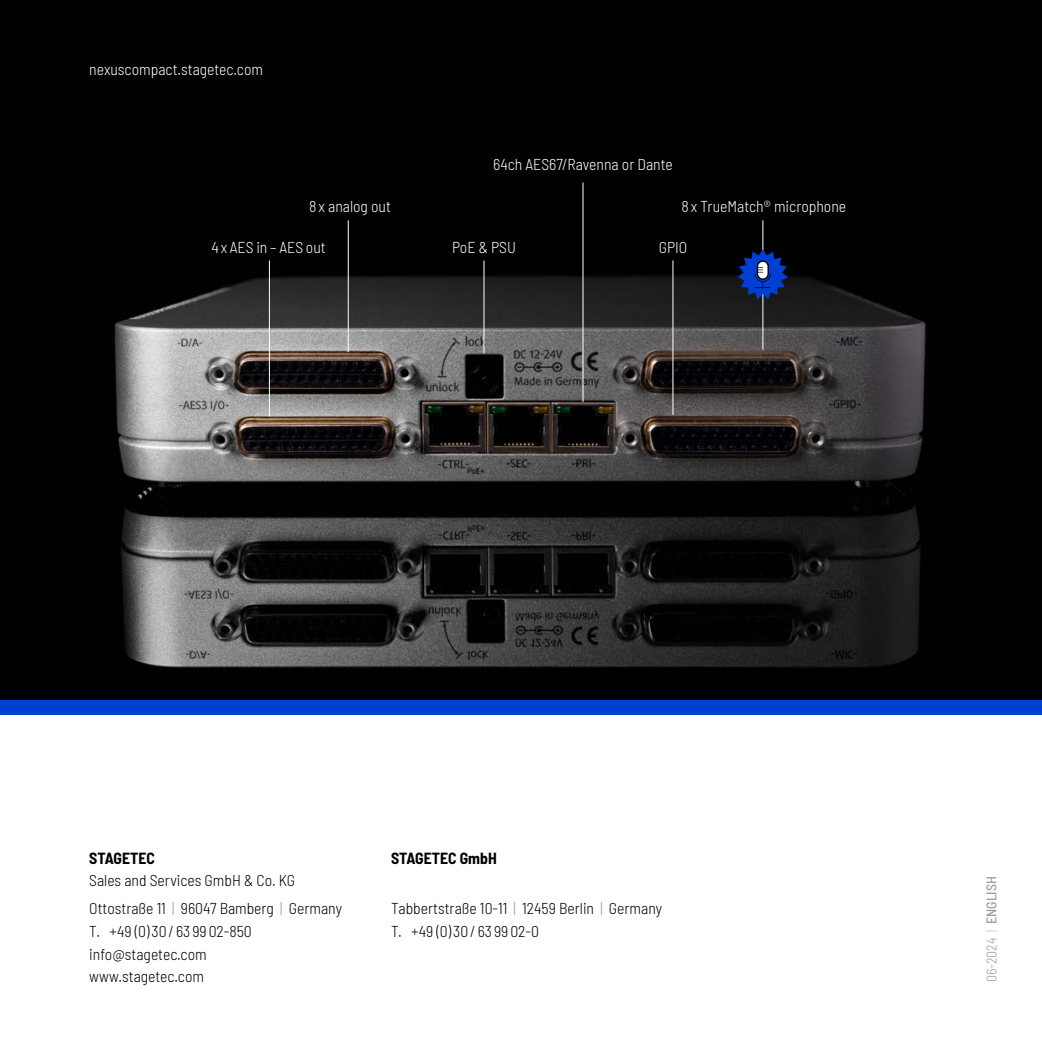
<style>
.page{position:relative;width:1042px;height:1042px;background:#fff}
.page>*{position:absolute;margin:0;border:0;box-sizing:border-box;transform-origin:0 0}
.t1{font:300 semi-condensed 15.75px/22.8px "Barlow";color:#000}
.t2{font:300 semi-condensed 15.75px "Barlow";color:#fff}
.t3{font:700 semi-condensed 15.75px "Barlow";color:#000}
.t4{font:300 semi-condensed 14px "Barlow";color:#9d9d9c}
.s1{color:#9d9d9c}
.s2{color:#c6c6c6}
.s3{font-weight:500}
</style>
<div class="page">
<img style="left:0;top:0;width:1042px;height:699px">
<div style="left:0;top:699px;width:1042px;height:15px;background:#003fd4"></div>
<hr style="left:269px;top:260px;width:1px;height:156px;background:#fff">
<hr style="left:672px;top:260px;width:1px;height:155px;background:#fff">
<hr style="left:348px;top:220px;width:1px;height:132px;background:#fff">
<hr style="left:762px;top:220px;width:1px;height:130px;background:#fff">
<hr style="left:483px;top:260px;width:1px;height:93px;background:#fff">
<hr style="left:582px;top:183px;width:1px;height:219px;background:#fff">
<svg style="left:737px;top:249px;width:51px;height:50px;background:#11317d"></svg>
<p class="t2" style="left:89px;top:58px;width:175px">nexuscompact.stagetec.com</p>
<p class="t2" style="left:493px;top:153px;width:181px">64ch AES67/Ravenna or Dante</p>
<p class="t2" style="left:309px;top:195px;width:83px">8 x analog out</p>
<p class="t2" style="left:681px;top:195px;width:166px">8 x TrueMatch® microphone</p>
<p class="t2" style="left:211px;top:236px;width:116px">4 x AES in – AES out</p>
<p class="t2" style="left:452px;top:236px;width:65px">PoE &amp; PSU</p>
<p class="t2" style="left:659px;top:236px;width:30px">GPIO</p>
<p class="t3" style="left:89px;top:846px;width:67px">STAGETEC</p>
<p class="t1" style="left:89px;top:866px;width:254px;line-height:27.7px">Sales and Services GmbH &amp; Co. KG<br>Ottostraße 11 <span class="s1">|</span> 96047 Bamberg <span class="s1">|</span> Germany</p>
<p class="t1" style="left:89px;top:918px;width:164px">T. +49 (0) 30/ 63 9902-850 info@stagetec.com www.stagetec.com</p>
<p class="t3" style="left:391px;top:846px;width:107px">STAGETEC GmbH</p>
<p class="t1" style="left:391px;top:896px;width:273px">Tabbertstraße 10-11 <span class="s1">|</span> 12459 Berlin <span class="s1">|</span> Germany<br>T. +49 (0) 30/ 63 9902-0</p>
<p class="t4" style="left:981px;top:982px;width:108px;rotate:-90deg">06-2024 <span class="s2">|</span> <span class="s3">ENGLISH</span></p>
</div>
